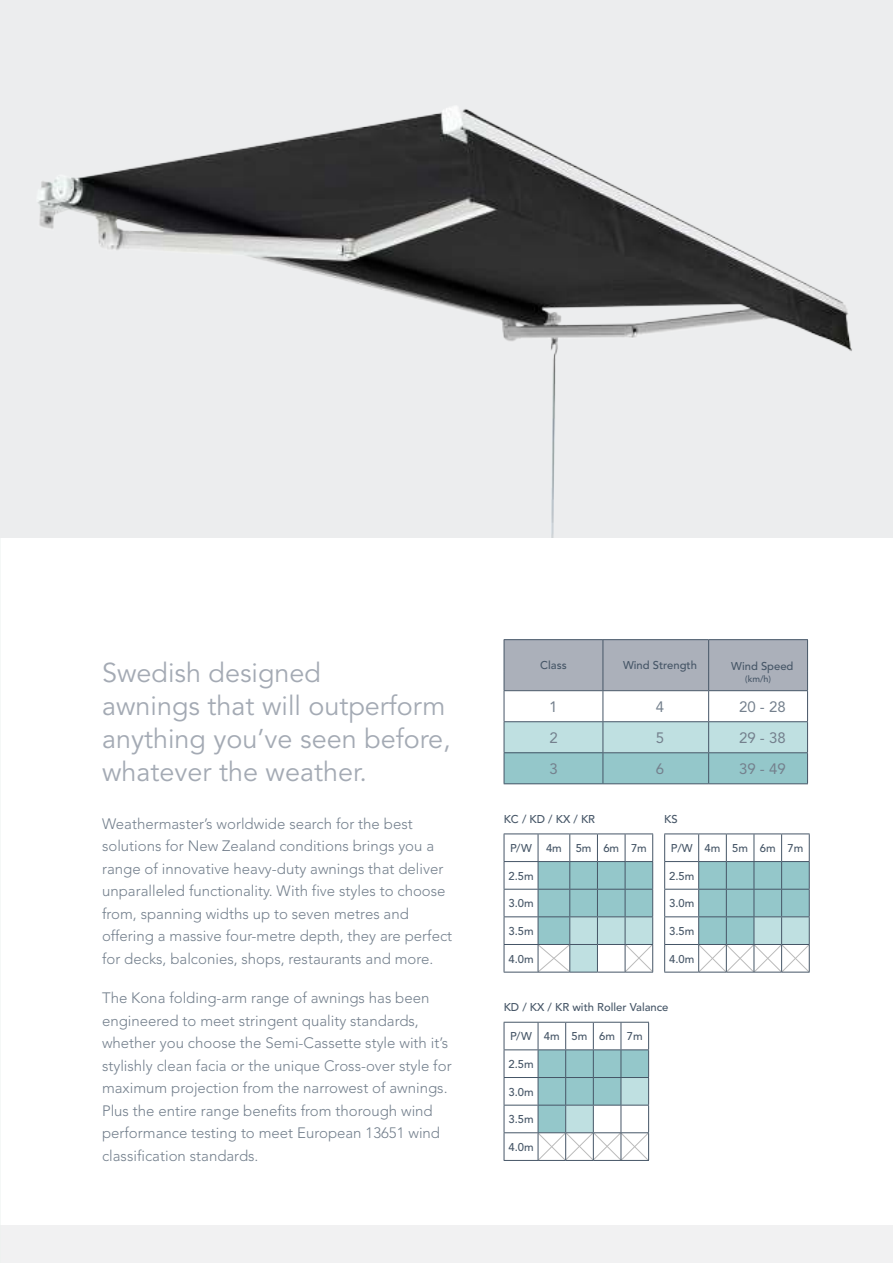
<style>
.page{position:relative;width:893px;height:1263px;background:#fff}
.page>*{position:absolute;margin:0;border:0;box-sizing:border-box;transform-origin:0 0}
.t1{font:27px/33px "Avenir";color:#a4aab4}
.t2{font:300 15px/22.5px "Avenir";color:#74808d}
.t3{font:15px "Avenir";color:#74808d}
.t4{font:500 11.25px "Avenir";color:#465667}
.t5{font:500 9px "Avenir";color:#465667}
</style>
<div class="page">
<div style="left:0;top:1225px;width:893px;height:38px;background:#f1f1f2"></div>
<div style="left:0;top:0;width:893px;height:538px;background:#ecedee"></div>
<hr style="left:504px;top:639px;width:99px;height:1px;background:#465667">
<hr style="left:603px;top:639px;width:106px;height:1px;background:#465667">
<hr style="left:709px;top:639px;width:99px;height:1px;background:#465667">
<svg style="left:504px;top:640px;width:304px;height:143px"></svg>
<hr style="left:504px;top:690px;width:99px;height:1px;background:#465667">
<hr style="left:504px;top:691px;width:1px;height:30px;background:#465667">
<hr style="left:603px;top:690px;width:106px;height:1px;background:#465667">
<hr style="left:603px;top:691px;width:1px;height:30px;background:#465667">
<hr style="left:709px;top:690px;width:99px;height:1px;background:#465667">
<hr style="left:708px;top:691px;width:1px;height:30px;background:#465667">
<hr style="left:807px;top:691px;width:1px;height:30px;background:#465667">
<hr style="left:504px;top:721px;width:99px;height:1px;background:#465667">
<hr style="left:504px;top:722px;width:1px;height:30px;background:#465667">
<hr style="left:603px;top:721px;width:106px;height:1px;background:#465667">
<hr style="left:603px;top:722px;width:1px;height:30px;background:#465667">
<hr style="left:709px;top:721px;width:99px;height:1px;background:#465667">
<hr style="left:708px;top:722px;width:1px;height:30px;background:#465667">
<hr style="left:807px;top:722px;width:1px;height:30px;background:#465667">
<hr style="left:504px;top:752px;width:99px;height:1px;background:#465667">
<hr style="left:504px;top:753px;width:1px;height:30px;background:#465667">
<hr style="left:603px;top:752px;width:106px;height:1px;background:#465667">
<hr style="left:603px;top:753px;width:1px;height:30px;background:#465667">
<hr style="left:709px;top:752px;width:99px;height:1px;background:#465667">
<hr style="left:708px;top:753px;width:1px;height:30px;background:#465667">
<hr style="left:807px;top:753px;width:1px;height:30px;background:#465667">
<hr style="left:504px;top:783px;width:99px;height:1px;background:#465667">
<hr style="left:603px;top:783px;width:106px;height:1px;background:#465667">
<hr style="left:709px;top:783px;width:99px;height:1px;background:#465667">
<svg style="left:504px;top:1022px;width:145px;height:139px"></svg>
<svg style="left:664px;top:833px;width:146px;height:140px"></svg>
<img style="left:38px;top:106px;width:814px;height:432px">
<svg style="left:504px;top:833px;width:149px;height:140px"></svg>
<h1 class="t1" style="left:102px;top:659px;width:350px">Swedish designed<br>awnings that will outperform anything you’ve seen before, whatever the weather.</h1>
<p class="t2" style="left:102px;top:814px;width:352px">Weathermaster’s worldwide search for the best solutions for New Zealand conditions brings you a range of innovative heavy-duty awnings that deliver unparalleled functionality. With five styles to choose from, spanning widths up to seven metres and offering a massive four-metre depth, they are perfect for decks, balconies, shops, restaurants and more.</p>
<p class="t2" style="left:102px;top:988px;width:351px">The Kona folding-arm range of awnings has been engineered to meet stringent quality standards, whether you choose the Semi-Cassette style with it’s stylishly clean facia or the unique Cross-over style for maximum projection from the narrowest of awnings.<br>Plus the entire range benefits from thorough wind performance testing to meet European 13651 wind classification standards.</p>
<p class="t4" style="left:540px;top:661px;width:28px">Class</p>
<p class="t4" style="left:623px;top:661px;width:75px">Wind Strength</p>
<p class="t4" style="left:731px;top:662px;width:64px">Wind Speed</p>
<p class="t5" style="left:745px;top:675px;width:27px">(km/h)</p>
<p class="t3" style="left:549px;top:698px;width:10px">1</p>
<p class="t3" style="left:656px;top:698px;width:10px">4</p>
<p class="t3" style="left:739px;top:698px;width:48px">20 - 28</p>
<p class="t3" style="left:549px;top:729px;width:10px">2</p>
<p class="t3" style="left:656px;top:729px;width:10px">5</p>
<p class="t3" style="left:739px;top:729px;width:48px">29 - 38</p>
<p class="t3" style="left:549px;top:760px;width:10px">3</p>
<p class="t3" style="left:656px;top:760px;width:10px">6</p>
<p class="t3" style="left:739px;top:760px;width:48px">39 - 49</p>
<p class="t4" style="left:504px;top:814px;width:93px">KC / KD / KX / KR</p>
<p class="t4" style="left:510px;top:843px;width:138px">P/W 4m 5m 6m 7m</p>
<p class="t4" style="left:508px;top:871px;width:27px">2.5m</p>
<p class="t4" style="left:508px;top:899px;width:27px">3.0m</p>
<p class="t4" style="left:508px;top:926px;width:27px">3.5m</p>
<p class="t4" style="left:508px;top:954px;width:27px">4.0m</p>
<p class="t4" style="left:664px;top:814px;width:15px">KS</p>
<p class="t4" style="left:671px;top:843px;width:134px">P/W 4m 5m 6m 7m</p>
<p class="t4" style="left:669px;top:871px;width:27px">2.5m</p>
<p class="t4" style="left:669px;top:899px;width:27px">3.0m</p>
<p class="t4" style="left:669px;top:926px;width:27px">3.5m</p>
<p class="t4" style="left:669px;top:954px;width:27px">4.0m</p>
<p class="t4" style="left:504px;top:1002px;width:166px">KD / KX / KR with Roller Valance</p>
<p class="t4" style="left:510px;top:1032px;width:134px">P/W 4m 5m 6m 7m</p>
<p class="t4" style="left:508px;top:1059px;width:27px">2.5m</p>
<p class="t4" style="left:508px;top:1087px;width:27px">3.0m</p>
<p class="t4" style="left:508px;top:1115px;width:27px">3.5m</p>
<p class="t4" style="left:508px;top:1142px;width:27px">4.0m</p>
</div>
